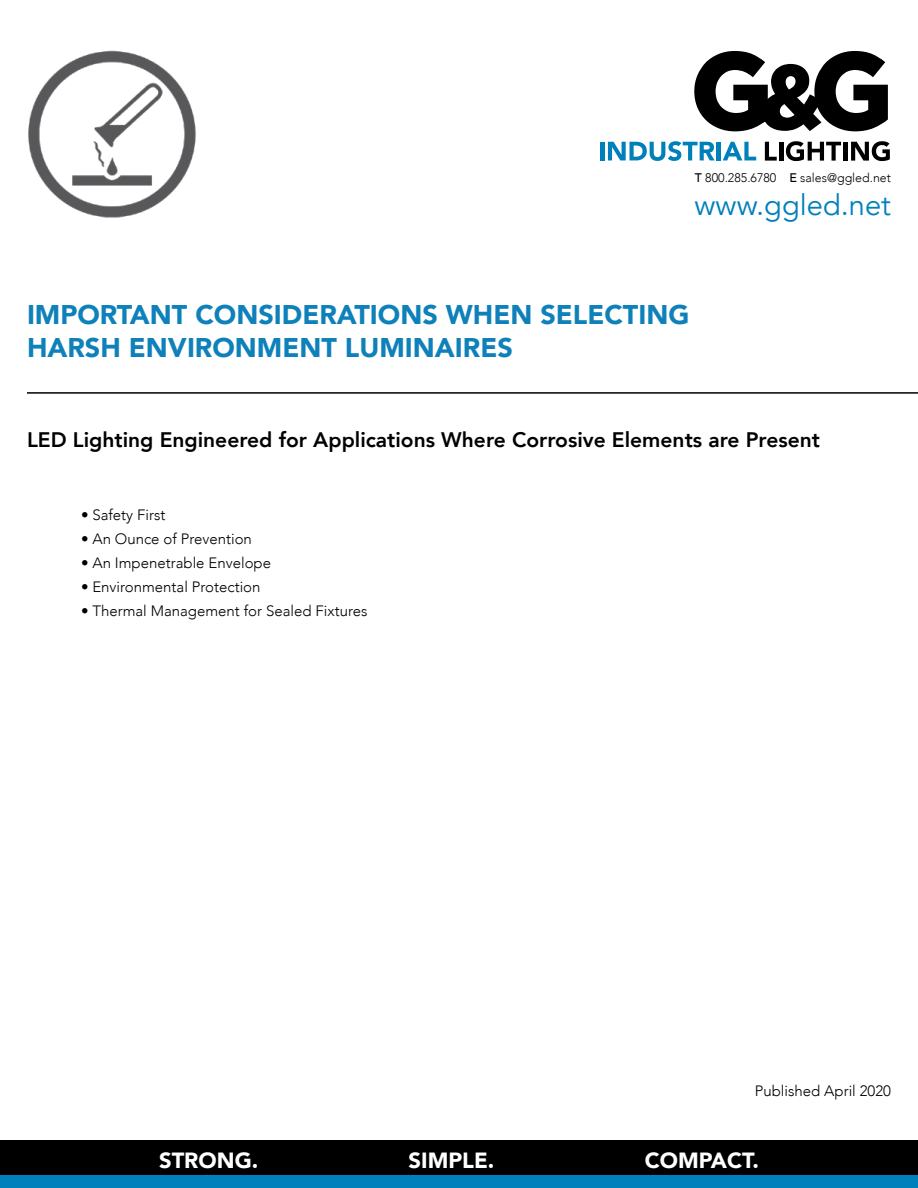
<style>
.page{position:relative;width:918px;height:1188px;background:#fff}
.page>*{position:absolute;margin:0;border:0;box-sizing:border-box;transform-origin:0 0}
.t1{font:29.1px "Avenir";color:#0080bb}
.t2{font:900 27px "Avenir";color:#0e81ba}
.t3{font:900 21.9px "Avenir";color:#fff}
.t4{font:800 21px "Avenir";color:#000}
.t5{font:300 15px "Avenir";color:#000}
.t6{font:300 12.45px "Avenir";color:#000}
.s1{font-weight:500}
</style>
<div class="page">
<hr style="left:27px;top:392px;width:891px;height:2px;background:#000">
<div style="left:0;top:1140px;width:918px;height:48px;background:#000"></div>
<div style="left:0;top:1176px;width:918px;height:12px;background:#0080bb"></div>
<hr style="left:600px;top:142px;width:4px;height:18px;background:#0080ba">
<svg style="left:608px;top:141px;width:107px;height:20px"></svg>
<hr style="left:717px;top:142px;width:4px;height:18px;background:#0080ba">
<svg style="left:723px;top:142px;width:33px;height:18px"></svg>
<svg style="left:765px;top:142px;width:12px;height:19px"></svg>
<hr style="left:779px;top:142px;width:4px;height:19px;background:#000">
<svg style="left:786px;top:141px;width:55px;height:20px"></svg>
<hr style="left:843px;top:142px;width:4px;height:19px;background:#000">
<svg style="left:851px;top:141px;width:39px;height:20px"></svg>
<svg style="left:694px;top:51px;width:194px;height:80px"></svg>
<img style="left:28px;top:51px;width:168px;height:167px">
<p class="t6" style="left:695px;top:170px;width:198px"><span class="s1">T</span> 800.285.6780 <span class="s1">E</span> sales@ggled.net</p>
<p class="t1" style="left:695px;top:188px;width:198px">www.ggled.net</p>
<p class="t2" style="left:27px;top:292px;width:664px">IMPORTANT CONSIDERATIONS WHEN SELECTING</p>
<p class="t2" style="left:27px;top:324px;width:487px">HARSH ENVIRONMENT LUMINAIRES</p>
<p class="t4" style="left:27px;top:423px;width:795px">LED Lighting Engineered for Applications Where Corrosive Elements are Present</p>
<p class="t5" style="left:81px;top:506px;width:86px">• Safety First</p>
<p class="t5" style="left:81px;top:530px;width:172px">• An Ounce of Prevention</p>
<p class="t5" style="left:81px;top:554px;width:192px">• An Impenetrable Envelope</p>
<p class="t5" style="left:81px;top:578px;width:181px">• Environmental Protection</p>
<p class="t5" style="left:81px;top:602px;width:288px">• Thermal Management for Sealed Fixtures</p>
<p class="t5" style="left:755px;top:1082px;width:138px">Published April 2020</p>
<p class="t3" style="left:159px;top:1141px;width:101px">STRONG.</p>
<p class="t3" style="left:409px;top:1141px;width:87px">SIMPLE.</p>
<p class="t3" style="left:645px;top:1141px;width:116px">COMPACT.</p>
</div>
